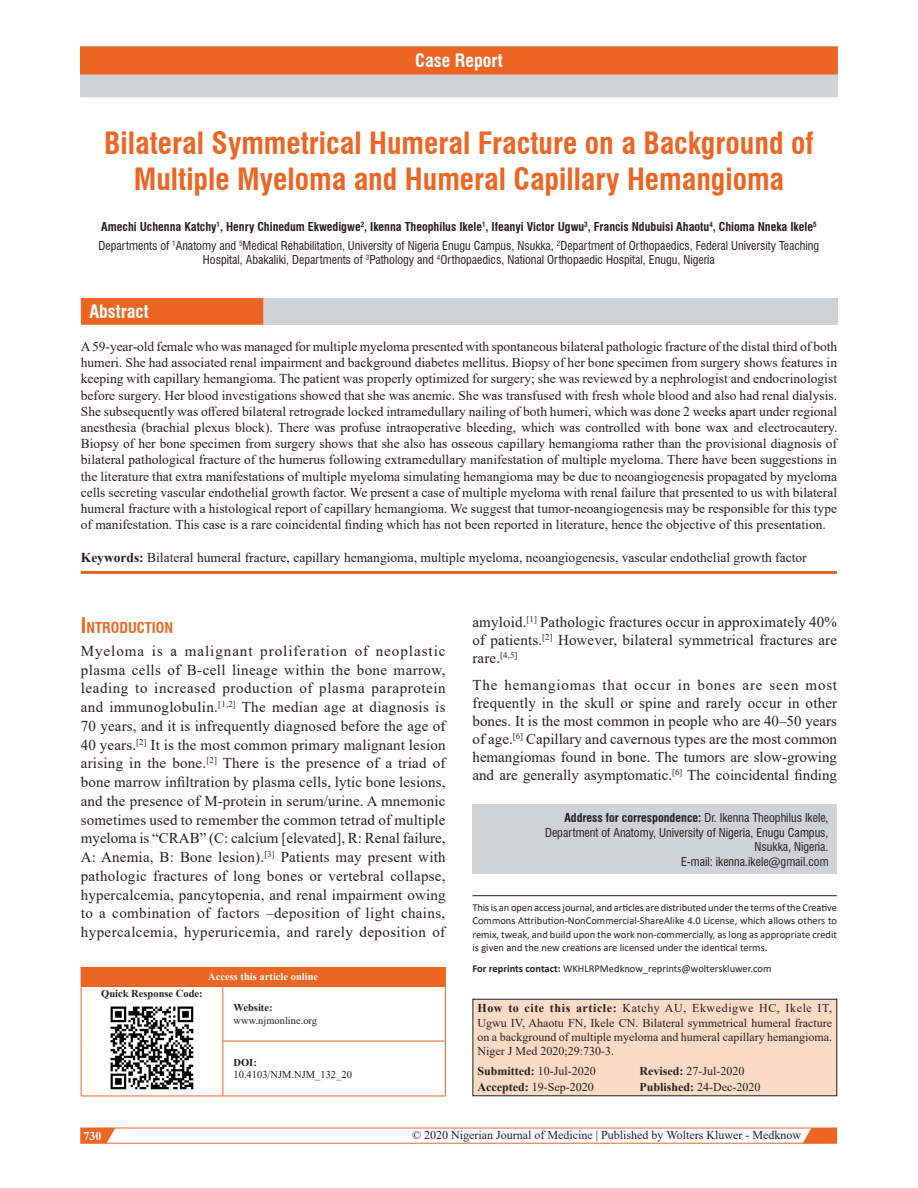
<style>
.page{position:relative;width:918px;height:1188px;background:#fff}
.page>*{position:absolute;margin:0;border:0;box-sizing:border-box;transform-origin:0 0}
.AT{font:700 condensed 30px/36px "Swiss 721 BT";color:#ec6523;text-align:center}
.AH{font:700 condensed 18px "Swiss 721 BT";color:#fff}
.ABSH{font:700 condensed 18px "Swiss 721 BT";color:#fff}
.TX{font:15px/18.8px "Times New Roman";letter-spacing:.01em;color:#231f20;text-align:justify}
.t1{font:700 condensed 14.7px "Swiss 721 BT";color:#ec6523}
.ABS{font:13.5px/16.2px "Times New Roman";color:#231f20;text-align:justify}
.KWD{font:13.5px "Times New Roman";color:#231f20}
.HTC{font:12px/14.4px "Times New Roman";color:#231f20;text-align:justify}
.AFF{font:condensed 12px/14.4px "Swiss 721 BT";color:#231f20;text-align:center}
.ADD{font:condensed 12px/14.4px "Swiss 721 BT";color:#231f20;text-align:right}
.AU{font:700 condensed 12px "Swiss 721 BT";color:#231f20}
.HIS{font:12px "Times New Roman";color:#231f20}
.t2{font:700 12px "Times New Roman";color:#fff}
.OS{font:10.5px/13.5px "Calibri";color:#231f20;text-align:justify}
.Website{font:10.5px/12.6px "Times New Roman";color:#231f20}
.ATAO{font:700 10.5px "Times New Roman";color:#fff}
.QRC{font:700 10.5px "Times New Roman";color:#231f20}
.s1{font-weight:700}
.s2{font-size:21px}
</style>
<div class="page">
<svg style="left:80px;top:1128px;width:758px;height:16px"></svg>
<div style="left:81px;top:298px;width:756px;height:27px;background:#d1d2d4"></div>
<div style="left:81px;top:298px;width:182px;height:27px;background:#ec6523"></div>
<div style="left:80px;top:46px;width:758px;height:51px;background:#d1d2d4"></div>
<div style="left:81px;top:47px;width:756px;height:27px;background:#ec6523"></div>
<div style="left:80px;top:46px;width:758px;height:29px;border:2px solid #ec6523"></div>
<hr style="left:81px;top:571px;width:756px;height:3px;background:#ec6523">
<div style="left:472px;top:805px;width:365px;height:69px;background:#d1d2d4"></div>
<hr style="left:472px;top:895px;width:365px;height:1px;background:#231f20">
<div style="left:473px;top:999px;width:364px;height:97px;background:#fbdbc5"></div>
<div style="left:472px;top:999px;width:365px;height:97px;border:1px solid #231f20"></div>
<div style="left:81px;top:967px;width:364px;height:19px;background:#ec6523"></div>
<svg style="left:445px;top:967px;width:1px;height:19px"></svg>
<hr style="left:81px;top:986px;width:1px;height:55px;background:#ec6523">
<hr style="left:81px;top:1041px;width:1px;height:55px;background:#ec6523">
<hr style="left:81px;top:986px;width:142px;height:1px;background:#ec6523">
<hr style="left:223px;top:986px;width:1px;height:55px;background:#ec6523">
<hr style="left:223px;top:986px;width:223px;height:1px;background:#ec6523">
<hr style="left:445px;top:986px;width:1px;height:55px;background:#ec6523">
<hr style="left:81px;top:1096px;width:142px;height:1px;background:#ec6523">
<hr style="left:223px;top:1041px;width:1px;height:55px;background:#ec6523">
<hr style="left:223px;top:1041px;width:223px;height:1px;background:#ec6523">
<hr style="left:445px;top:1041px;width:1px;height:55px;background:#ec6523">
<hr style="left:223px;top:1096px;width:223px;height:1px;background:#ec6523">
<img style="left:110px;top:1006px;width:84px;height:84px">
<p class="AH" style="left:415px;top:50px;width:89px">Case Report</p>
<p class="AT" style="left:104px;top:125px;width:711px">Bilateral Symmetrical Humeral Fracture on a Background of<br>Multiple Myeloma and Humeral Capillary Hemangioma</p>
<p class="AU" style="left:101px;top:219px;width:717px">Amechi Uchenna Katchy<sup>1</sup>, Henry Chinedum Ekwedigwe<sup>2</sup>, Ikenna Theophilus Ikele<sup>1</sup>, Ifeanyi Victor Ugwu<sup>3</sup>, Francis Ndubuisi Ahaotu<sup>4</sup>, Chioma Nneka Ikele<sup>5</sup></p>
<p class="AFF" style="left:99px;top:238px;width:722px">Departments of <sup>1</sup>Anatomy and <sup>5</sup>Medical Rehabilitation, University of Nigeria Enugu Campus, Nsukka, <sup>2</sup>Department of Orthopaedics, Federal University Teaching<br>Hospital, Abakaliki, Departments of <sup>3</sup>Pathology and <sup>4</sup>Orthopaedics, National Orthopaedic Hospital, Enugu, Nigeria</p>
<p class="ABSH" style="left:89px;top:301px;width:61px">Abstract</p>
<p class="ABS" style="left:81px;top:338px;width:758px">A 59-year-old female who was managed for multiple myeloma presented with spontaneous bilateral pathologic fracture of the distal third of both humeri. She had associated renal impairment and background diabetes mellitus. Biopsy of her bone specimen from surgery shows features in keeping with capillary hemangioma. The patient was properly optimized for surgery; she was reviewed by a nephrologist and endocrinologist before surgery. Her blood investigations showed that she was anemic. She was transfused with fresh whole blood and also had renal dialysis.<br>She subsequently was offered bilateral retrograde locked intramedullary nailing of both humeri, which was done 2 weeks apart under regional anesthesia (brachial plexus block). There was profuse intraoperative bleeding, which was controlled with bone wax and electrocautery.<br>Biopsy of her bone specimen from surgery shows that she also has osseous capillary hemangioma rather than the provisional diagnosis of bilateral pathological fracture of the humerus following extramedullary manifestation of multiple myeloma. There have been suggestions in the literature that extra manifestations of multiple myeloma simulating hemangioma may be due to neoangiogenesis propagated by myeloma cells secreting vascular endothelial growth factor. We present a case of multiple myeloma with renal failure that presented to us with bilateral humeral fracture with a histological report of capillary hemangioma. We suggest that tumor‑neoangiogenesis may be responsible for this type of manifestation. This case is a rare coincidental finding which has not been reported in literature, hence the objective of this presentation.</p>
<p class="KWD" style="left:81px;top:548px;width:727px"><span class="s1">Keywords:</span> Bilateral humeral fracture, capillary hemangioma, multiple myeloma, neoangiogenesis, vascular endothelial growth factor</p>
<h1 class="t1" style="left:81px;top:619px;width:94px"><span class="s2">I</span>NTRODUCTION</h1>
<p class="TX" style="left:81px;top:641px;width:366px">Myeloma is a malignant proliferation of neoplastic plasma cells of B‑cell lineage within the bone marrow, leading to increased production of plasma paraprotein and immunoglobulin.<sup>[1,2]</sup> The median age at diagnosis is 70 years, and it is infrequently diagnosed before the age of 40 years.<sup>[2]</sup> It is the most common primary malignant lesion arising in the bone.<sup>[2]</sup> There is the presence of a triad of bone marrow infiltration by plasma cells, lytic bone lesions, and the presence of M‑protein in serum/urine. A mnemonic sometimes used to remember the common tetrad of multiple myeloma is “CRAB” (C: calcium [elevated], R: Renal failure, A: Anemia, B: Bone lesion).<sup>[3]</sup> Patients may present with pathologic fractures of long bones or vertebral collapse, hypercalcemia, pancytopenia, and renal impairment owing to a combination of factors –deposition of light chains, hypercalcemia, hyperuricemia, and rarely deposition of</p>
<p class="ATAO" style="left:208px;top:969px;width:111px">Access this article online</p>
<p class="QRC" style="left:101px;top:986px;width:103px">Quick Response Code:</p>
<p class="Website" style="left:234px;top:1001px;width:85px"><span class="s1">Website: </span>www.njmonline.org</p>
<p class="Website" style="left:234px;top:1056px;width:120px"><span class="s1">DOI:<br></span>10.4103/NJM.NJM_132_20</p>
<p class="TX" style="left:472px;top:613px;width:366px;line-height:18px">amyloid.<sup>[1]</sup> Pathologic fractures occur in approximately 40% of patients.<sup>[2]</sup> However, bilateral symmetrical fractures are rare.<sup>[4,5]</sup></p>
<p class="TX" style="left:472px;top:675px;width:366px;line-height:18px">The hemangiomas that occur in bones are seen most frequently in the skull or spine and rarely occur in other bones. It is the most common in people who are 40–50 years of age.<sup>[6]</sup> Capillary and cavernous types are the most common hemangiomas found in bone. The tumors are slow-growing and are generally asymptomatic.<sup>[6]</sup> The coincidental finding</p>
<p class="ADD" style="left:545px;top:811px;width:285px"><span class="s1">Address for correspondence:</span> Dr. Ikenna Theophilus Ikele, Department of Anatomy, University of Nigeria, Enugu Campus, Nsukka, Nigeria.<br>E‑mail: ikenna.ikele@gmail.com</p>
<p class="OS" style="left:472px;top:900px;width:366px">This is an open access journal, and articles are distributed under the terms of the Creative Commons Attribution‑NonCommercial‑ShareAlike 4.0 License, which allows others to remix, tweak, and build upon the work non‑commercially, as long as appropriate credit is given and the new creations are licensed under the identical terms.</p>
<p class="OS" style="left:472px;top:961px;width:300px"><span class="s1">For reprints contact:</span> WKHLRPMedknow_reprints@wolterskluwer.com</p>
<p class="HTC" style="left:478px;top:1001px;width:356px"><span class="s1">How to cite this article:</span> Katchy AU, Ekwedigwe HC, Ikele IT, Ugwu IV, Ahaotu FN, Ikele CN. Bilateral symmetrical humeral fracture on a background of multiple myeloma and humeral capillary hemangioma.<br>Niger J Med 2020;29:730-3.</p>
<p class="HIS" style="left:478px;top:1063px;width:120px"><span class="s1">Submitted:</span> 10‑Jul‑2020</p>
<p class="HIS" style="left:640px;top:1063px;width:106px"><span class="s1">Revised:</span> 27‑Jul‑2020</p>
<p class="HIS" style="left:478px;top:1079px;width:118px"><span class="s1">Accepted:</span> 19-Sep-2020</p>
<p class="HIS" style="left:640px;top:1079px;width:122px"><span class="s1">Published:</span> 24-Dec-2020</p>
<p class="t2" style="left:84px;top:1127px;width:19px">730</p>
<p class="HTC" style="left:412px;top:1128px;width:390px">© 2020 Nigerian Journal of Medicine | Published by Wolters Kluwer - Medknow</p>
</div>
